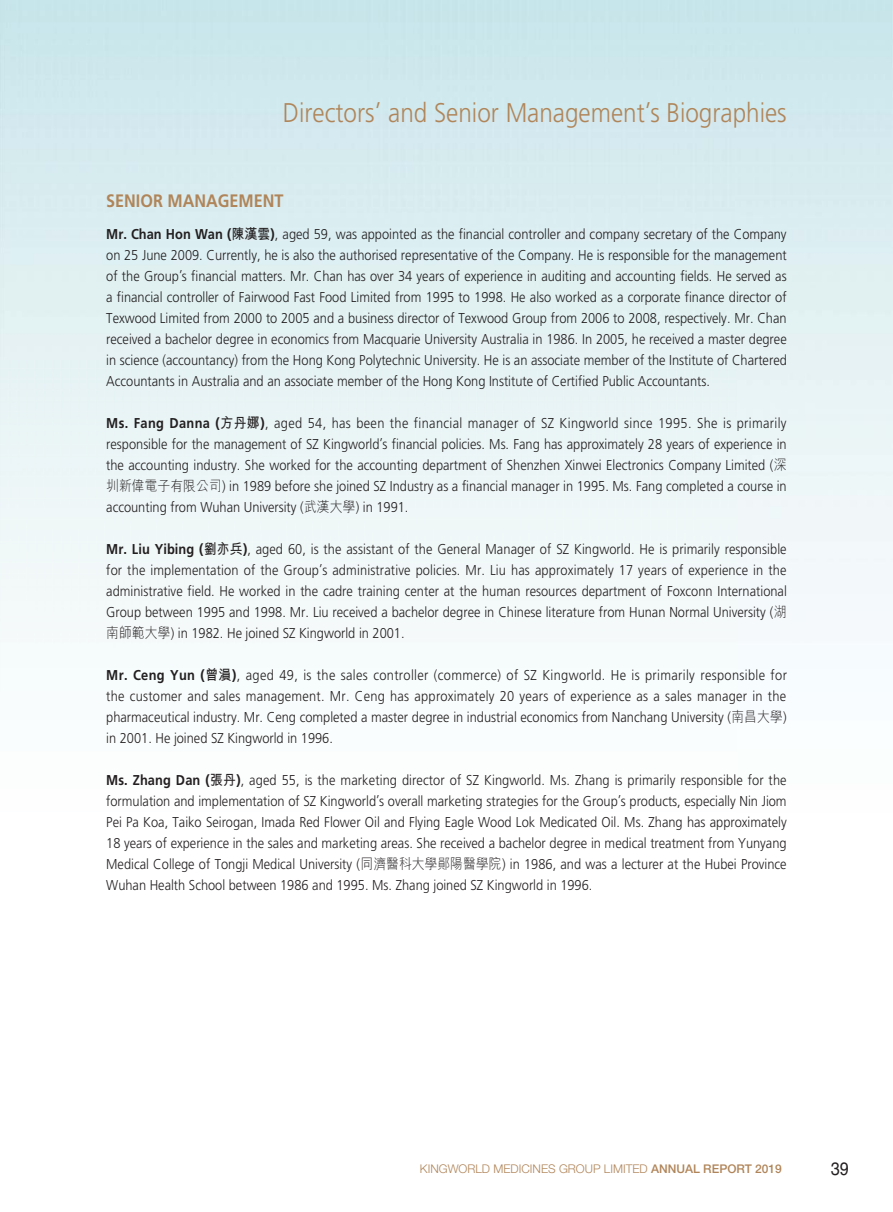
<style>
.page{position:relative;width:893px;height:1212px;background:#fff}
.page>*{position:absolute;margin:0;border:0;box-sizing:border-box;transform-origin:0 0}
.t1{font:300 27px "Frutiger LT Std";color:#b08559;scale:.9 1}
.t2{font:700 18px "Frutiger LT Std";color:#b08559;scale:.9 1}
.t3{font:18px "Helvetica LT Std";color:#231f20;scale:.9 1}
.t4{font:300 14.25px/21px "Frutiger LT Std";color:#231f20;text-align:justify;scale:.9 1}
.t5{font:300 12px "Helvetica Neue LT Std";color:#b08559}
.s1{font-weight:700}
.s2{font-family:"M Hei HK Bold E Ten B5 H";font-weight:400}
.s3{font-family:"M Hei HK Light E Ten B5 H";font-weight:400}
.s4{font-weight:500}
</style>
<div class="page">
<h1 class="t1" style="left:283px;top:101px;width:561px">Directors’ and Senior Management’s Biographies</h1>
<p class="t2" style="left:106px;top:194px;width:199px">SENIOR MANAGEMENT</p>
<p class="t4" style="left:106px;top:224px;width:758px"><span class="s1">Mr. Chan Hon Wan (</span><span class="s2">陳漢雲</span><span class="s1">)</span>, aged 59, was appointed as the financial controller and company secretary of the Company on 25 June 2009. Currently, he is also the authorised representative of the Company. He is responsible for the management of the Group’s financial matters. Mr. Chan has over 34 years of experience in auditing and accounting fields. He served as a financial controller of Fairwood Fast Food Limited from 1995 to 1998. He also worked as a corporate finance director of Texwood Limited from 2000 to 2005 and a business director of Texwood Group from 2006 to 2008, respectively. Mr. Chan received a bachelor degree in economics from Macquarie University Australia in 1986. In 2005, he received a master degree in science (accountancy) from the Hong Kong Polytechnic University. He is an associate member of the Institute of Chartered Accountants in Australia and an associate member of the Hong Kong Institute of Certified Public Accountants.</p>
<p class="t4" style="left:106px;top:413px;width:757px"><span class="s1">Ms. Fang Danna (</span><span class="s2">方丹娜</span><span class="s1">)</span>, aged 54, has been the financial manager of SZ Kingworld since 1995. She is primarily responsible for the management of SZ Kingworld’s financial policies. Ms. Fang has approximately 28 years of experience in the accounting industry. She worked for the accounting department of Shenzhen Xinwei Electronics Company Limited (<span class="s3">深圳新偉電子有限公司</span>) in 1989 before she joined SZ Industry as a financial manager in 1995. Ms. Fang completed a course in accounting from Wuhan University (<span class="s3">武漢大學</span>) in 1991.</p>
<p class="t4" style="left:106px;top:539px;width:758px"><span class="s1">Mr. Liu Yibing (</span><span class="s2">劉亦兵</span><span class="s1">)</span>, aged 60, is the assistant of the General Manager of SZ Kingworld. He is primarily responsible for the implementation of the Group’s administrative policies. Mr. Liu has approximately 17 years of experience in the administrative field. He worked in the cadre training center at the human resources department of Foxconn International Group between 1995 and 1998. Mr. Liu received a bachelor degree in Chinese literature from Hunan Normal University (<span class="s3">湖南師範大學</span>) in 1982. He joined SZ Kingworld in 2001.</p>
<p class="t4" style="left:106px;top:665px;width:758px"><span class="s1">Mr. Ceng Yun (</span><span class="s2">曾溳</span><span class="s1">)</span>, aged 49, is the sales controller (commerce) of SZ Kingworld. He is primarily responsible for the customer and sales management. Mr. Ceng has approximately 20 years of experience as a sales manager in the pharmaceutical industry. Mr. Ceng completed a master degree in industrial economics from Nanchang University (<span class="s3">南昌大學</span>) in 2001. He joined SZ Kingworld in 1996.</p>
<p class="t4" style="left:106px;top:770px;width:757px"><span class="s1">Ms. Zhang Dan (</span><span class="s2">張丹</span><span class="s1">)</span>, aged 55, is the marketing director of SZ Kingworld. Ms. Zhang is primarily responsible for the formulation and implementation of SZ Kingworld’s overall marketing strategies for the Group’s products, especially Nin Jiom Pei Pa Koa, Taiko Seirogan, Imada Red Flower Oil and Flying Eagle Wood Lok Medicated Oil. Ms. Zhang has approximately 18 years of experience in the sales and marketing areas. She received a bachelor degree in medical treatment from Yunyang Medical College of Tongji Medical University (<span class="s3">同濟醫科大學鄖陽醫學院</span>) in 1986, and was a lecturer at the Hubei Province Wuhan Health School between 1986 and 1995. Ms. Zhang joined SZ Kingworld in 1996.</p>
<p class="t5" style="left:420px;top:1162px;width:363px">KINGWORLD MEDICINES GROUP LIMITED <span class="s4">ANNUAL REPORT 2019</span></p>
<p class="t3" style="left:831px;top:1159px;width:22px">39</p>
</div>
